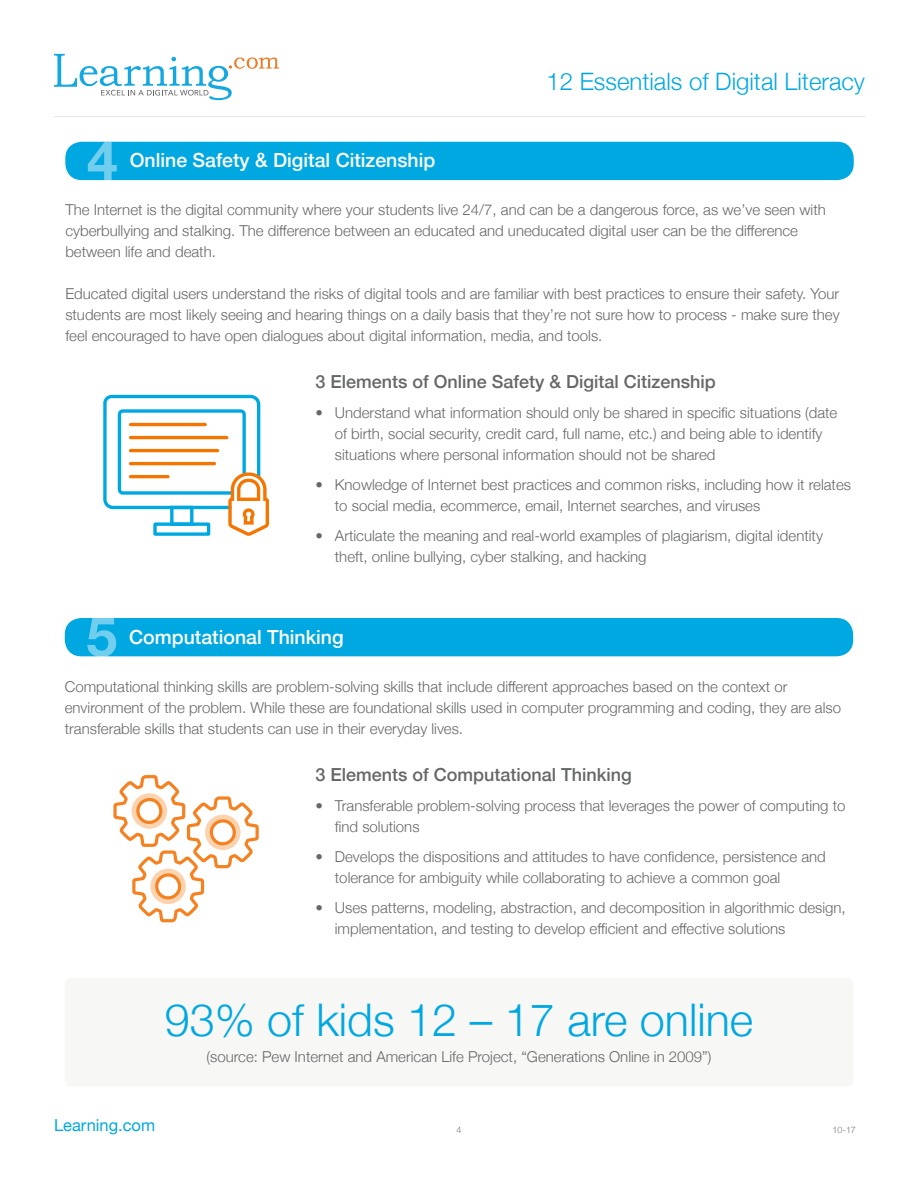
<style>
.page{position:relative;width:918px;height:1188px;background:#fff}
.page>*{position:absolute;margin:0;border:0;box-sizing:border-box;transform-origin:0 0}
.t1{font:300 45px "Helvetica Neue";color:#00a8e2}
.t2{font:300 24px "Helvetica Neue";color:#00a8e2}
.t3{font:500 19.5px "Helvetica Neue";color:#fff}
.t4{font:500 18px "Helvetica Neue";color:#666767}
.t5{font:16.5px "Helvetica Neue";color:#00a8e2}
.t6{font:300 15px/21px "Helvetica Neue";color:#666767}
.t7{font:300 9px "Helvetica Neue";color:#777675}
</style>
<div class="page">
<hr style="left:54px;top:116px;width:811px;height:1px;background:#e5e5e4">
<svg style="left:54px;top:54px;width:225px;height:46px"></svg>
<div style="left:65px;top:142px;width:789px;height:38px;background:#00a8e2;border-radius:16px"></div>
<svg style="left:88px;top:142px;width:29px;height:38px"></svg>
<div style="left:65px;top:618px;width:788px;height:38px;background:#00a8e2;border-radius:16px"></div>
<svg style="left:87px;top:618px;width:29px;height:39px"></svg>
<svg style="left:113px;top:775px;width:146px;height:147px"></svg>
<svg style="left:103px;top:395px;width:166px;height:141px"></svg>
<div style="left:65px;top:978px;width:788px;height:109px;background:#f7f7f6;border-radius:6px"></div>
<h3 class="t3" style="left:130px;top:145px;width:307px">Online Safety &amp; Digital Citizenship</h3>
<h2 class="t2" style="left:546px;top:62px;width:320px">12 Essentials of Digital Literacy</h2>
<p class="t6" style="left:65px;top:198px;width:762px">The Internet is the digital community where your students live 24/7, and can be a dangerous force, as we’ve seen with cyberbullying and stalking. The difference between an educated and uneducated digital user can be the difference between life and death.</p>
<p class="t6" style="left:65px;top:282px;width:776px;text-align:justify">Educated digital users understand the risks of digital tools and are familiar with best practices to ensure their safety. Your students are most likely seeing and hearing things on a daily basis that they’re not sure how to process - make sure they feel encouraged to have open dialogues about digital information, media, and tools.</p>
<p class="t4" style="left:315px;top:367px;width:402px">3 Elements of Online Safety &amp; Digital Citizenship</p>
<p class="t6" style="left:335px;top:401px;width:504px;text-indent:-20px">• Understand what information should only be shared in specific situations (date of birth, social security, credit card, full name, etc.) and being able to identify situations where personal information should not be shared</p>
<p class="t6" style="left:335px;top:473px;width:518px;text-indent:-20px">• Knowledge of Internet best practices and common risks, including how it relates to social media, ecommerce, email, Internet searches, and viruses</p>
<p class="t6" style="left:335px;top:524px;width:490px;text-indent:-20px">• Articulate the meaning and real-world examples of plagiarism, digital identity theft, online bullying, cyber stalking, and hacking</p>
<h3 class="t3" style="left:129px;top:621px;width:216px">Computational Thinking</h3>
<p class="t6" style="left:65px;top:675px;width:778px">Computational thinking skills are problem-solving skills that include different approaches based on the context or environment of the problem. While these are foundational skills used in computer programming and coding, they are also transferable skills that students can use in their everyday lives.</p>
<p class="t4" style="left:315px;top:760px;width:318px">3 Elements of Computational Thinking</p>
<p class="t6" style="left:335px;top:794px;width:512px;text-indent:-20px">• Transferable problem-solving process that leverages the power of computing to find solutions</p>
<p class="t6" style="left:335px;top:845px;width:492px;text-indent:-20px">• Develops the dispositions and attitudes to have confidence, persistence and tolerance for ambiguity while collaborating to achieve a common goal</p>
<p class="t6" style="left:335px;top:896px;width:512px;text-indent:-20px">• Uses patterns, modeling, abstraction, and decomposition in algorithmic design, implementation, and testing to develop efficient and effective solutions</p>
<h1 class="t1" style="left:165px;top:984px;width:590px">93% of kids 12 – 17 are online</h1>
<p class="t6" style="left:207px;top:1045px;width:506px">(source: Pew Internet and American Life Project, “Generations Online in 2009”)</p>
<p class="t5" style="left:54px;top:1113px;width:103px">Learning.com</p>
<p class="t7" style="left:456px;top:1122px;width:7px">4</p>
<p class="t7" style="left:832px;top:1122px;width:25px">10-17</p>
</div>
